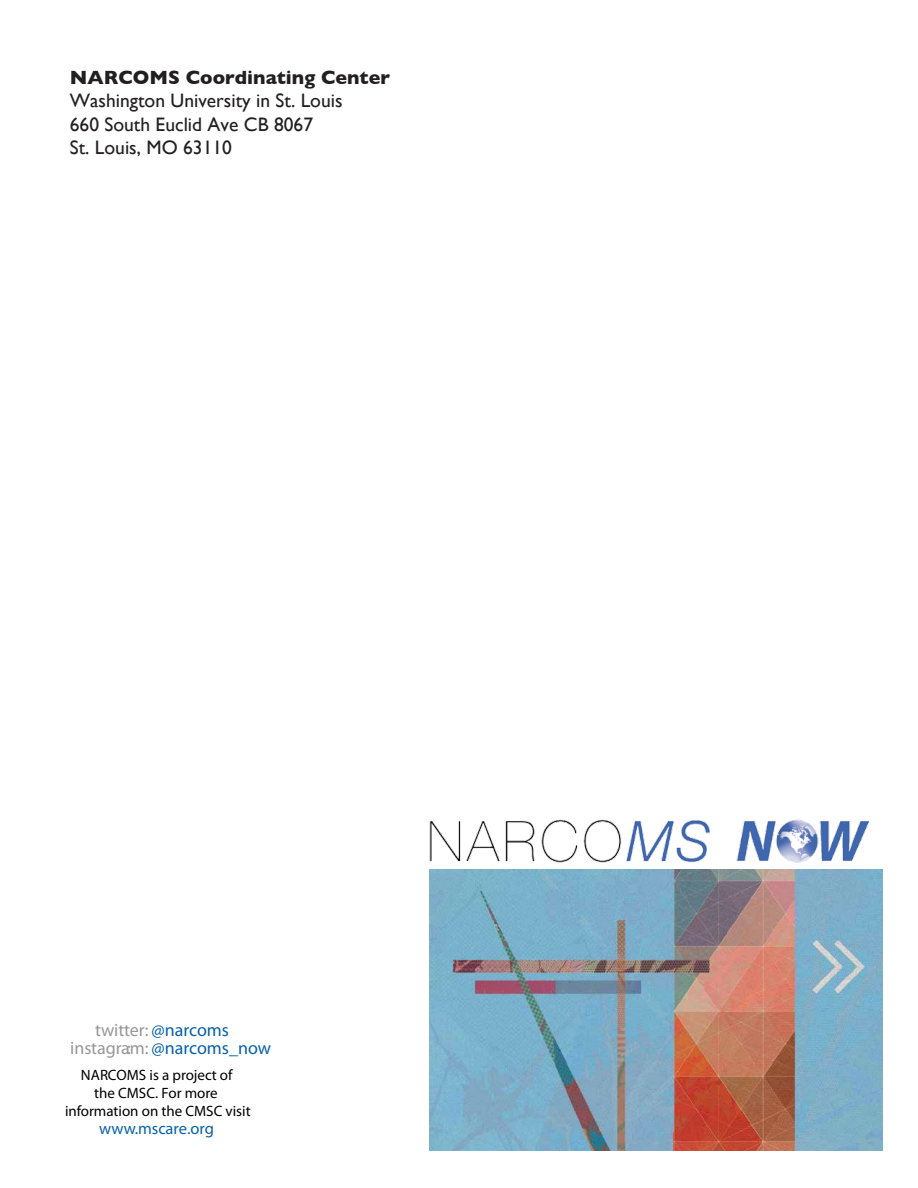
<style>
.page{position:relative;width:918px;height:1188px;background:#fff}
.page>*{position:absolute;margin:0;border:0;box-sizing:border-box;transform-origin:0 0}
.t1{font:19.5px/23.4px "Gill Sans";color:#231f20}
.t2{font:700 19.5px "Gill Sans";color:#231f20}
.t3{font:18px/18px "Myriad Pro";color:#979799}
.t4{font:18px "Myriad Pro";color:#0761ab}
.t5{font:16.5px "Myriad Pro";color:#0761ab}
.t6{font:15px/18px "Myriad Pro";color:#000;text-align:center}
.s1{color:#0761ab}
.s2{color:#979799}
</style>
<div class="page">
<img style="left:430px;top:819px;width:440px;height:44px">
<img style="left:430px;top:870px;width:453px;height:281px">
<p class="t2" style="left:70px;top:62px;width:322px">NARCOMS Coordinating Center</p>
<p class="t1" style="left:70px;top:89px;width:274px">Washington University in St. Louis<br>660 South Euclid Ave CB 8067<br>St. Louis, MO 63110</p>
<p class="t3" style="left:70px;top:1021px;width:160px;text-indent:25px">twitter: <span class="s1">@narcoms </span>instagram:</p>
<p class="t4" style="left:127px;top:1037px;width:145px"><span class="s2">:</span> @narcoms_now</p>
<p class="t6" style="left:65px;top:1066px;width:187px">NARCOMS is a project of<br>the CMSC. For more information on the CMSC visit</p>
<p class="t5" style="left:99px;top:1119px;width:116px">www.mscare.org</p>
</div>
